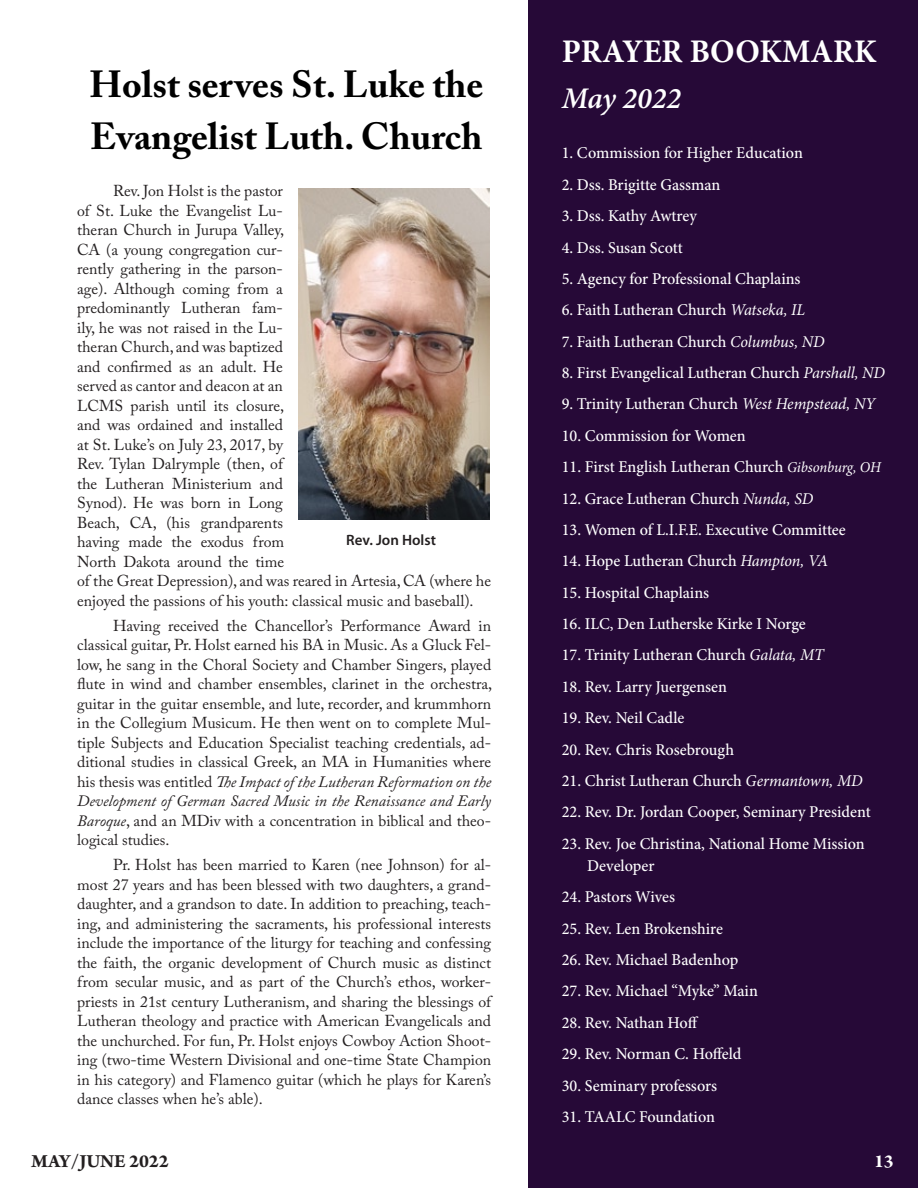
<style>
.page{position:relative;width:918px;height:1188px;background:#fff}
.page>*{position:absolute;margin:0;border:0;box-sizing:border-box;transform-origin:0 0}
.t1{font:700 37.5px/52.5px "Adobe Caslon Pro";color:#000}
.t2{font:700 33px "Minion Pro";color:#fff}
.t3{font:italic 600 30px "Minion Pro";color:#fff}
.t4{font:700 19.5px "Arno Pro";color:#231f20}
.t5{font:700 19.5px "Arno Pro";color:#fff}
.t6{font:500 16.5px/22.2px "Minion Pro";color:#fff}
.t7{font:15.75px/19.5px "Adobe Caslon Pro";color:#231f20;text-align:justify}
.t8{font:600 15px "Myriad Pro";color:#231f20}
.s1{font-style:italic}
.s2{font-weight:400;font-style:italic}
.s3{font-weight:400;font-style:italic;font-size:15px}
</style>
<div class="page">
<div style="left:528px;top:0;width:390px;height:1188px;background:#260937"></div>
<img style="left:299px;top:188px;width:190px;height:331px">
<h1 class="t1" style="left:89px;top:57px;width:395px">Holst serves St. Luke the<br>Evangelist Luth. Church</h1>
<p class="t7" style="left:77px;top:181px;width:416px;text-align:left;text-indent:36px">Rev. Jon Holst is the pastor<br>of St. Luke the Evangelist Lu-<br>theran Church in Jurupa Valley,<br>CA (a young congregation cur-<br>rently gathering in the parson-<br>age). Although coming from a<br>predominantly Lutheran fam-<br>ily, he was not raised in the Lu-<br>theran Church, and was baptized<br>and confirmed as an adult. He<br>served as cantor and deacon at an<br>LCMS parish until its closure,<br>and was ordained and installed<br>at St. Luke’s on July 23, 2017, by<br>Rev. Tylan Dalrymple (then, of<br>the Lutheran Ministerium and<br>Synod). He was born in Long<br>Beach, CA, (his grandparents<br>having made the exodus from<br>North Dakota around the time<br>of the Great Depression), and was reared in Artesia, CA (where he enjoyed the passions of his youth: classical music and baseball).</p>
<p class="t7" style="left:77px;top:615px;width:417px;text-indent:36px">Having received the Chancellor’s Performance Award in classical guitar, Pr. Holst earned his BA in Music. As a Gluck Fel&shy;low, he sang in the Choral Society and Chamber Singers, played flute in wind and chamber ensembles, clarinet in the orchestra, guitar in the guitar ensemble, and lute, recorder, and krummhorn in the Collegium Musicum. He then went on to complete Mul&shy;tiple Subjects and Education Specialist teaching credentials, ad&shy;ditional studies in classical Greek, an MA in Humanities where his thesis was entitled <span class="s1">The Impact of the Lutheran Reformation on the Development of German Sacred Music in the Renaissance and Early Baroque</span>, and an MDiv with a concentration in biblical and theo&shy;logical studies.</p>
<p class="t7" style="left:77px;top:855px;width:416px;text-indent:36px">Pr. Holst has been married to Karen (nee Johnson) for al&shy;most 27 years and has been blessed with two daughters, a grand&shy;daughter, and a grandson to date. In addition to preaching, teach&shy;ing, and administering the sacraments, his professional interests include the importance of the liturgy for teaching and confessing the faith, the organic development of Church music as distinct from secular music, and as part of the Church’s ethos, worker&shy;priests in 21st century Lutheranism, and sharing the blessings of Lutheran theology and practice with American Evangelicals and the unchurched. For fun, Pr. Holst enjoys Cowboy Action Shoot&shy;ing (two-time Western Divisional and one-time State Champion in his category) and Flamenco guitar (which he plays for Karen’s dance classes when he’s able).</p>
<p class="t8" style="left:346px;top:531px;width:91px">Rev. Jon Holst</p>
<h2 class="t2" style="left:562px;top:28px;width:316px">PRAYER BOOKMARK</h2>
<h3 class="t3" style="left:562px;top:78px;width:121px">May 2022</h3>
<p class="t6" style="left:562px;top:142px;width:243px">1. Commission for Higher Education</p>
<p class="t6" style="left:562px;top:173px;width:160px">2. Dss. Brigitte Gassman</p>
<p class="t6" style="left:562px;top:205px;width:137px">3. Dss. Kathy Awtrey</p>
<p class="t6" style="left:562px;top:236px;width:123px">4. Dss. Susan Scott</p>
<p class="t6" style="left:562px;top:268px;width:240px">5. Agency for Professional Chaplains</p>
<p class="t6" style="left:562px;top:299px;width:245px">6. Faith Lutheran Church <span class="s2">Watseka, IL</span></p>
<p class="t6" style="left:562px;top:330px;width:265px">7. Faith Lutheran Church <span class="s2">Columbus, ND</span></p>
<p class="t6" style="left:562px;top:362px;width:325px">8. First Evangelical Lutheran Church <span class="s2">Parshall, ND</span></p>
<p class="t6" style="left:562px;top:393px;width:315px">9. Trinity Lutheran Church <span class="s2">West Hempstead, NY</span></p>
<p class="t6" style="left:562px;top:424px;width:186px">10. Commission for Women</p>
<p class="t6" style="left:562px;top:456px;width:321px">11. First English Lutheran Church <span class="s3">Gibsonburg, OH</span></p>
<p class="t6" style="left:562px;top:487px;width:253px">12. Grace Lutheran Church <span class="s2">Nunda, SD</span></p>
<p class="t6" style="left:562px;top:519px;width:286px">13. Women of L.I.F.E. Executive Committee</p>
<p class="t6" style="left:562px;top:550px;width:268px">14. Hope Lutheran Church <span class="s2">Hampton, VA</span></p>
<p class="t6" style="left:562px;top:581px;width:149px">15. Hospital Chaplains</p>
<p class="t6" style="left:562px;top:613px;width:246px">16. ILC, Den Lutherske Kirke I Norge</p>
<p class="t6" style="left:562px;top:644px;width:264px">17. Trinity Lutheran Church <span class="s2">Galata, MT</span></p>
<p class="t6" style="left:562px;top:676px;width:167px">18. Rev. Larry Juergensen</p>
<p class="t6" style="left:562px;top:707px;width:124px">19. Rev. Neil Cadle</p>
<p class="t6" style="left:562px;top:738px;width:174px">20. Rev. Chris Rosebrough</p>
<p class="t6" style="left:562px;top:770px;width:302px">21. Christ Lutheran Church <span class="s2">Germantown, MD</span></p>
<p class="t6" style="left:562px;top:801px;width:310px">22. Rev. Dr. Jordan Cooper, Seminary President</p>
<p class="t6" style="left:587px;top:832px;width:279px;text-indent:-25px">23. Rev. Joe Christina, National Home Mission<br>Developer</p>
<p class="t6" style="left:562px;top:886px;width:115px">24. Pastors Wives</p>
<p class="t6" style="left:562px;top:917px;width:163px">25. Rev. Len Brokenshire</p>
<p class="t6" style="left:562px;top:949px;width:178px">26. Rev. Michael Badenhop</p>
<p class="t6" style="left:562px;top:980px;width:198px">27. Rev. Michael “Myke” Main</p>
<p class="t6" style="left:562px;top:1012px;width:138px">28. Rev. Nathan Hoff</p>
<p class="t6" style="left:562px;top:1043px;width:181px">29. Rev. Norman C. Hoffeld</p>
<p class="t6" style="left:562px;top:1074px;width:157px">30. Seminary professors</p>
<p class="t6" style="left:562px;top:1106px;width:155px">31. TAALC Foundation</p>
<p class="t4" style="left:32px;top:1150px;width:139px">MAY/JUNE 2022</p>
<p class="t5" style="left:874px;top:1150px;width:21px">13</p>
</div>
